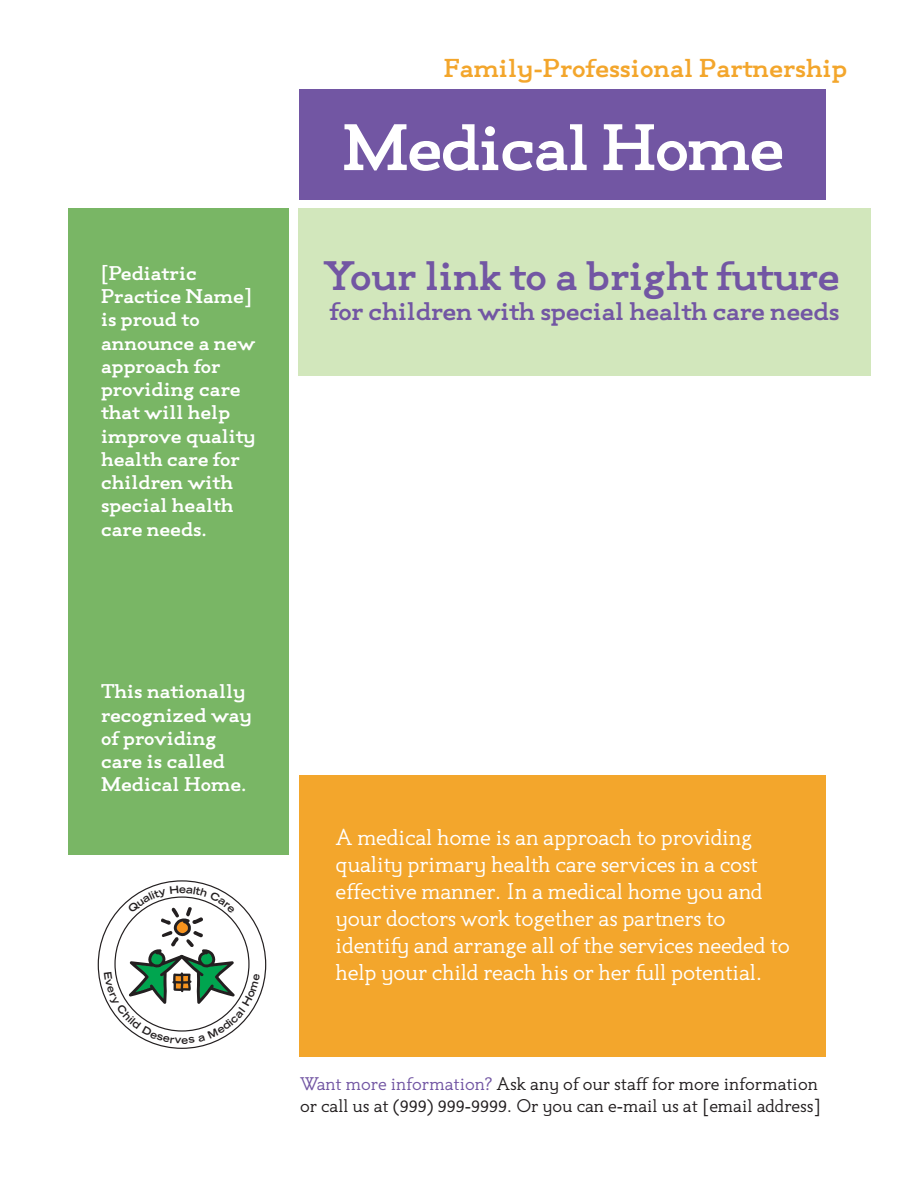
<style>
.page{position:relative;width:918px;height:1188px;background:#fff}
.page>*{position:absolute;margin:0;border:0;box-sizing:border-box;transform-origin:0 0}
.t1{font:700 64.5px "Beryll";letter-spacing:-.03em;color:#fff}
.t2{font:700 40.5px "Beryll";letter-spacing:-.01em;color:#7256a3}
.t3{font:700 25.5px "Beryll";color:#f3a62c}
.t4{font:700 25.05px "Beryll";letter-spacing:-.01em;color:#7256a3}
.t5{font:22.5px/27px "Beryll";letter-spacing:-.01em;color:#fff}
.t6{font:700 19.5px/23.2px "Beryll";color:#fff}
.t7{font:18px/21.8px "Beryll";color:#231f20}
.t8{font:700 expanded 10.35px "Trade Gothic LH";color:#231f20}
.s1{color:#7256a3}
</style>
<div class="page">
<div style="left:299px;top:208px;width:572px;height:168px;background:#d2e7bc"></div>
<div style="left:299px;top:89px;width:527px;height:110px;background:#7256a3"></div>
<div style="left:69px;top:208px;width:220px;height:647px;background:#79b665"></div>
<div style="left:299px;top:775px;width:527px;height:281px;background:#f3a62c"></div>
<svg style="left:104px;top:885px;width:156px;height:159px"></svg>
<p class="t6" style="left:101px;top:261px;width:156px">[Pediatric<br>Practice Name] is proud to announce a new approach for providing care that will help improve quality health care for children with special health care needs.</p>
<p class="t3" style="left:444px;top:53px;width:405px">Family-Professional Partnership</p>
<h1 class="t1" style="left:342px;top:108px;width:444px">Medical Home</h1>
<h2 class="t2" style="left:324px;top:251px;width:517px">Your link to a bright future</h2>
<p class="t4" style="left:329px;top:296px;width:512px">for children with special health care needs</p>
<p class="t6" style="left:101px;top:680px;width:153px">This nationally recognized way of providing care is called<br>Medical Home.</p>
<p class="t8" style="left:179px;top:882px;width:8px">e</p>
<p class="t5" style="left:336px;top:824px;width:456px">A medical home is an approach to providing quality primary health care services in a cost effective manner. In a medical home you and your doctors work together as partners to identify and arrange all of the services needed to help your child reach his or her full potential.</p>
<p class="t7" style="left:300px;top:1073px;width:522px"><span class="s1">Want more information?</span> Ask any of our staff for more information or call us at (999) 999-9999. Or you can e-mail us at [email address]</p>
</div>
